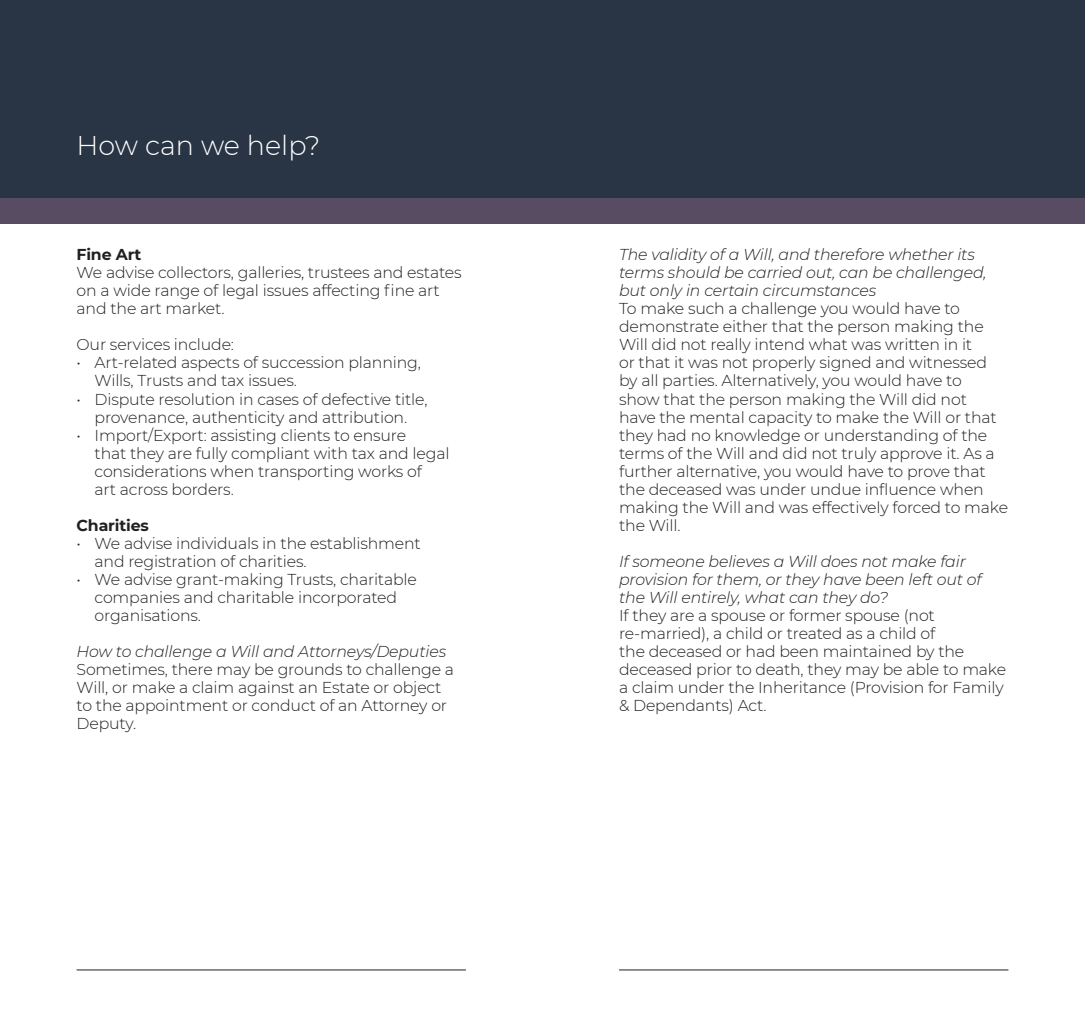
<style>
.page{position:relative;width:1085px;height:1021px;background:#fff}
.page>*{position:absolute;margin:0;border:0;box-sizing:border-box;transform-origin:0 0}
.t1{font:300 27px "Montserrat";color:#fff}
.t2{font:300 15.75px/18px "Montserrat";letter-spacing:-.01em;color:#231f20}
.t3{font:italic 300 15.75px/18px "Montserrat";letter-spacing:-.01em;color:#231f20}
.t4{font:700 15.75px "Montserrat";letter-spacing:-.01em;color:#231f20}
</style>
<div class="page">
<div style="left:0;top:0;width:1084px;height:198px;background:#293445"></div>
<div style="left:0;top:198px;width:1084px;height:26px;background:#584c63"></div>
<hr style="left:77px;top:969px;width:389px;height:1px;background:#231f20">
<hr style="left:619px;top:969px;width:389px;height:1px;background:#231f20">
<p class="t1" style="left:77px;top:127px;width:245px">How can we help?</p>
<p class="t4" style="left:77px;top:243px;width:66px">Fine Art</p>
<p class="t2" style="left:77px;top:263px;width:386px">We advise collectors, galleries, trustees and estates on a wide range of legal issues affecting fine art and the art market.</p>
<p class="t2" style="left:77px;top:335px;width:159px">Our services include:</p>
<p class="t2" style="left:95px;top:353px;width:328px;text-indent:-18px">• Art-related aspects of succession planning,<br>Wills, Trusts and tax issues.</p>
<p class="t2" style="left:77px;top:389px;width:352px;text-align:center">• Dispute resolution in cases of defective title, provenance, authenticity and attribution.</p>
<p class="t2" style="left:95px;top:425px;width:356px;text-indent:-18px">• Import/Export: assisting clients to ensure<br>that they are fully compliant with tax and legal considerations when transporting works of<br>art across borders.</p>
<p class="t4" style="left:77px;top:513px;width:74px">Charities</p>
<p class="t2" style="left:95px;top:533px;width:328px;text-indent:-18px">• We advise individuals in the establishment and registration of charities.</p>
<p class="t2" style="left:95px;top:569px;width:324px;text-indent:-18px">• We advise grant-making Trusts, charitable companies and charitable incorporated organisations.</p>
<p class="t3" style="left:77px;top:641px;width:371px">How to challenge a Will and Attorneys/Deputies</p>
<p class="t2" style="left:77px;top:659px;width:379px">Sometimes, there may be grounds to challenge a Will, or make a claim against an Estate or object to the appointment or conduct of an Attorney or Deputy.</p>
<p class="t3" style="left:619px;top:245px;width:369px">The validity of a Will, and therefore whether its terms should be carried out, can be challenged, but only in certain circumstances</p>
<p class="t2" style="left:619px;top:299px;width:390px">To make such a challenge you would have to demonstrate either that the person making the Will did not really intend what was written in it<br>or that it was not properly signed and witnessed by all parties. Alternatively, you would have to<br>show that the person making the Will did not<br>have the mental capacity to make the Will or that they had no knowledge or understanding of the terms of the Will and did not truly approve it. As a further alternative, you would have to prove that the deceased was under undue influence when making the Will and was effectively forced to make the Will.</p>
<p class="t3" style="left:619px;top:551px;width:364px">If someone believes a Will does not make fair provision for them, or they have been left out of the Will entirely, what can they do?</p>
<p class="t2" style="left:619px;top:605px;width:388px">If they are a spouse or former spouse (not re-married), a child or treated as a child of<br>the deceased or had been maintained by the deceased prior to death, they may be able to make a claim under the Inheritance (Provision for Family &amp; Dependants) Act.</p>
</div>
